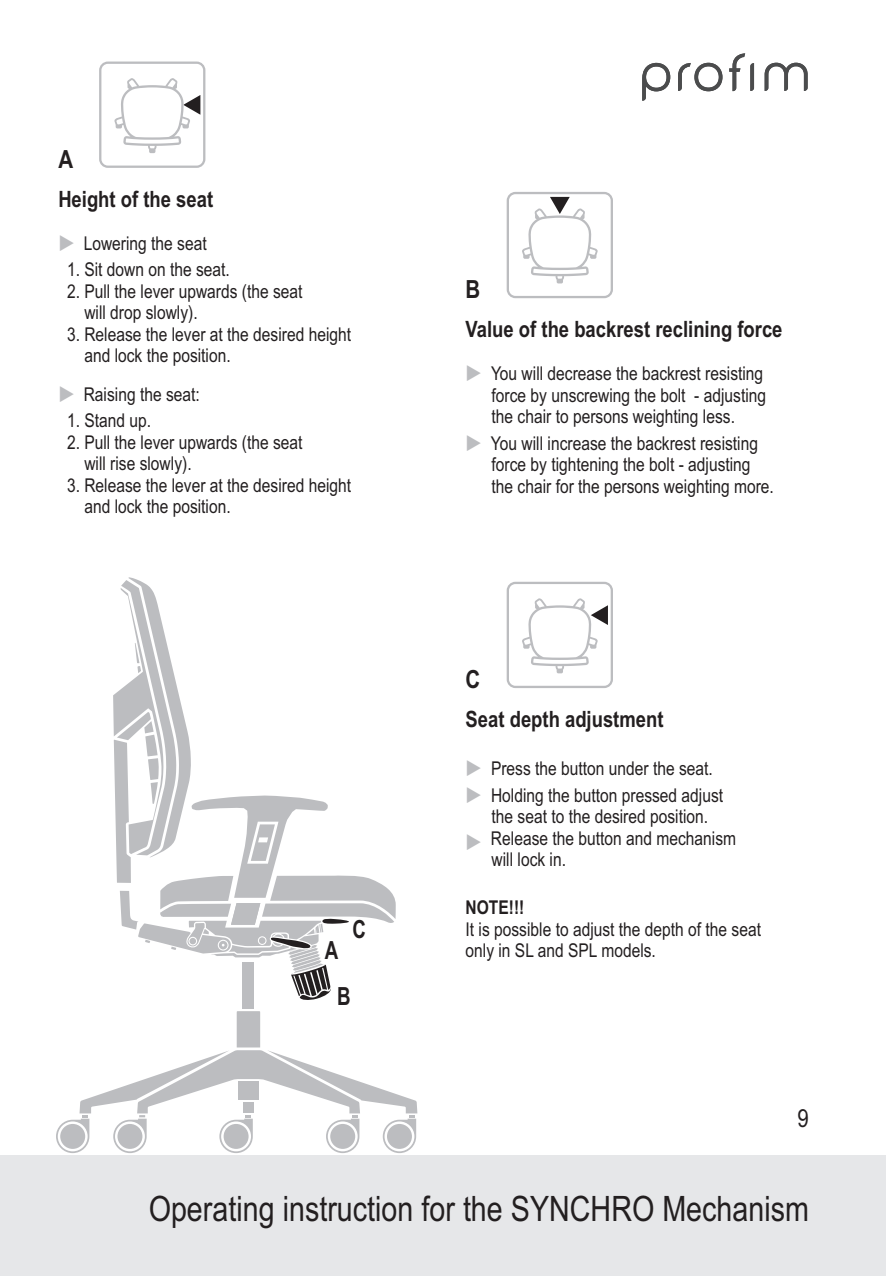
<style>
.page{position:relative;width:886px;height:1276px;background:#fff}
.page>*{position:absolute;margin:0;border:0;box-sizing:border-box;transform-origin:0 0}
.t1{font:35px "Arial Narrow";color:#231f20}
.t2{font:700 25px "Arial Narrow";color:#231f20}
.t3{font:700 25px "Arial";color:#231f20;scale:.75 1}
.t4{font:25px "Arial Narrow";color:#231f20}
.t5{font:700 22.5px "Arial Narrow";color:#231f20}
.t6{font:19px/21.5px "Arial Narrow";color:#231f20}
.t7{font:700 19px "Arial Narrow";color:#231f20}
</style>
<div class="page">
<div style="left:0;top:1155px;width:886px;height:121px;background:#e6e7e9"></div>
<svg style="left:507px;top:192px;width:106px;height:106px"></svg>
<svg style="left:99px;top:62px;width:106px;height:106px"></svg>
<svg style="left:507px;top:582px;width:106px;height:106px"></svg>
<svg style="left:642px;top:63px;width:28px;height:38px"></svg>
<svg style="left:764px;top:63px;width:44px;height:28px"></svg>
<svg style="left:678px;top:63px;width:44px;height:28px"></svg>
<svg style="left:729px;top:53px;width:25px;height:38px"></svg>
<svg style="left:56px;top:1011px;width:361px;height:142px"></svg>
<div style="left:117px;top:1124px;width:25px;height:25px;background:#bcbdc0;border-radius:50%"></div>
<svg style="left:113px;top:577px;width:283px;height:423px"></svg>
<div style="left:242px;top:962px;width:12px;height:46px;background:#bcbdc0"></div>
<h2 class="t2" style="left:58px;top:150px;width:16px">A</h2>
<p class="t5" style="left:58px;top:190px;width:156px">Height of the seat</p>
<p class="t6" style="left:84px;top:234px;width:124px">Lowering the seat</p>
<p class="t6" style="left:67px;top:261px;width:164px">1. Sit down on the seat.</p>
<p class="t6" style="left:84px;top:282px;width:220px;text-indent:-17px">2. Pull the lever upwards (the seat will drop slowly).</p>
<p class="t6" style="left:84px;top:325px;width:268px;text-indent:-17px">3. Release the lever at the desired height and lock the position.</p>
<p class="t6" style="left:84px;top:385px;width:118px">Raising the seat:</p>
<p class="t6" style="left:67px;top:411px;width:86px">1. Stand up.</p>
<p class="t6" style="left:84px;top:433px;width:220px;text-indent:-17px">2. Pull the lever upwards (the seat will rise slowly).</p>
<p class="t6" style="left:84px;top:476px;width:268px;text-indent:-17px">3. Release the lever at the desired height and lock the position.</p>
<h2 class="t3" style="left:325px;top:940px;width:20px">A</h2>
<h2 class="t3" style="left:352px;top:919px;width:20px">C</h2>
<h2 class="t3" style="left:337px;top:986px;width:20px">B</h2>
<h2 class="t2" style="left:466px;top:280px;width:16px">B</h2>
<p class="t5" style="left:466px;top:320px;width:318px">Value of the backrest reclining force</p>
<p class="t6" style="left:491px;top:365px;width:277px">You will decrease the backrest resisting force by unscrewing the bolt - adjusting the chair to persons weighting less.</p>
<p class="t6" style="left:491px;top:434px;width:284px">You will increase the backrest resisting force by tightening the bolt - adjusting the chair for the persons weighting more.</p>
<h2 class="t2" style="left:466px;top:670px;width:16px">C</h2>
<p class="t5" style="left:466px;top:710px;width:199px">Seat depth adjustment</p>
<p class="t6" style="left:491px;top:757px;width:234px;line-height:26.5px">Press the button under the seat.<br>Holding the button pressed adjust</p>
<p class="t6" style="left:491px;top:807px;width:247px">the seat to the desired position.<br>Release the button and mechanism will lock in.</p>
<p class="t7" style="left:466px;top:900px;width:60px">NOTE!!!</p>
<p class="t6" style="left:466px;top:920px;width:297px">It is possible to adjust the depth of the seat only in SL and SPL models.</p>
<h2 class="t4" style="left:797px;top:1109px;width:13px">9</h2>
<h1 class="t1" style="left:149px;top:1195px;width:662px">Operating instruction for the SYNCHRO Mechanism</h1>
</div>
